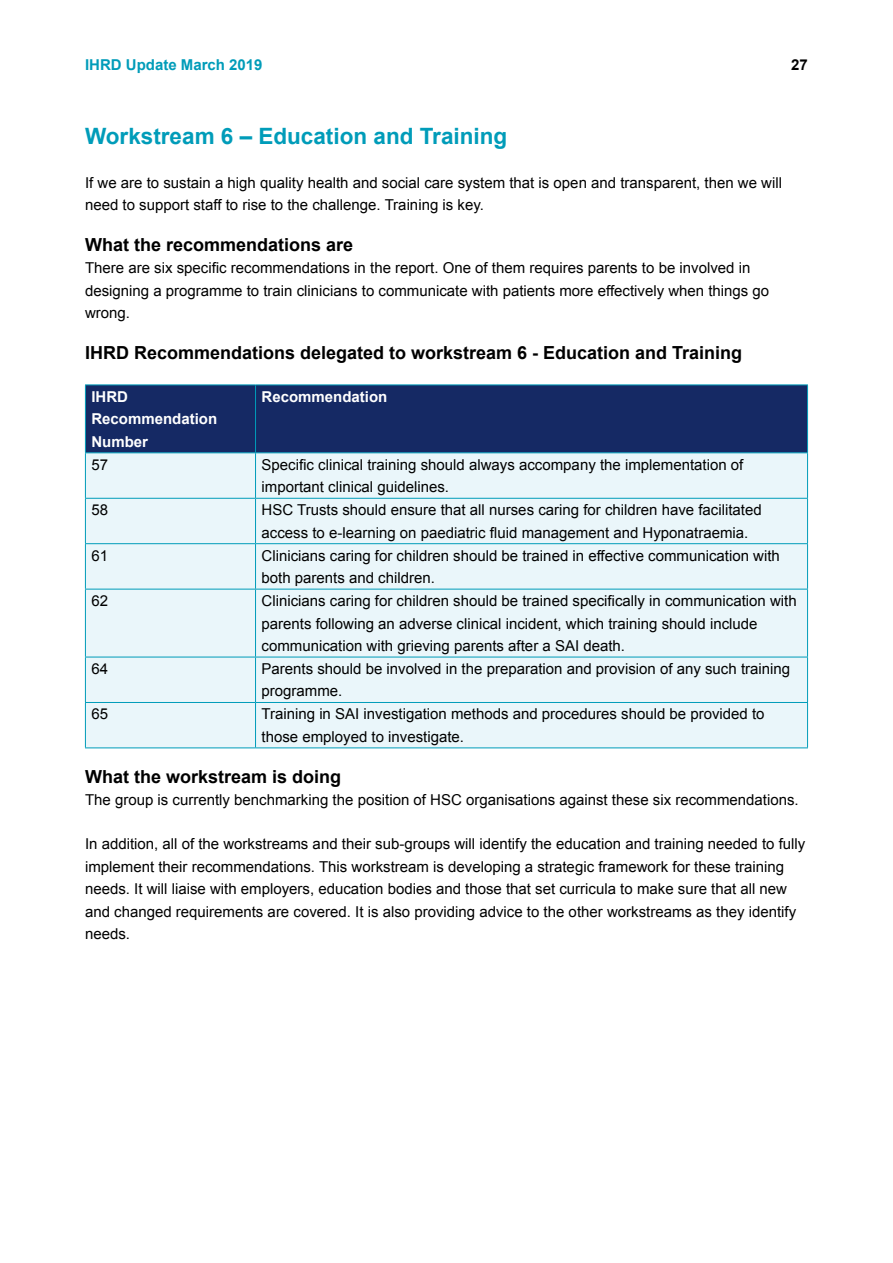
<style>
.page{position:relative;width:893px;height:1263px;background:#fff}
.page>*{position:absolute;margin:0;border:0;box-sizing:border-box;transform-origin:0 0}
.t1{font:700 22.5px "Arial";color:#009cb9}
.t2{font:700 18px "Arial";color:#000}
.t3{font:15px/22.5px "Arial";color:#000}
.t4{font:700 15px/22.5px "Arial";color:#fff}
.t5{font:700 15px "Arial";color:#009cb9}
.t6{font:700 15px "Arial";color:#000}
</style>
<div class="page">
<div style="left:86px;top:385px;width:721px;height:67px;background:#152964"></div>
<div style="left:86px;top:453px;width:721px;height:294px;background:#eaf6fa"></div>
<hr style="left:85px;top:384px;width:171px;height:1px;background:#009cb9">
<hr style="left:85px;top:385px;width:1px;height:67px;background:#009cb9">
<hr style="left:256px;top:384px;width:552px;height:1px;background:#009cb9">
<hr style="left:255px;top:385px;width:1px;height:67px;background:#009cb9">
<hr style="left:807px;top:385px;width:1px;height:67px;background:#009cb9">
<hr style="left:85px;top:452px;width:171px;height:1px;background:#009cb9">
<hr style="left:85px;top:453px;width:1px;height:45px;background:#009cb9">
<hr style="left:256px;top:452px;width:552px;height:1px;background:#009cb9">
<hr style="left:255px;top:453px;width:1px;height:45px;background:#009cb9">
<hr style="left:807px;top:453px;width:1px;height:45px;background:#009cb9">
<hr style="left:85px;top:498px;width:171px;height:1px;background:#009cb9">
<hr style="left:85px;top:499px;width:1px;height:44px;background:#009cb9">
<hr style="left:256px;top:498px;width:552px;height:1px;background:#009cb9">
<hr style="left:255px;top:499px;width:1px;height:44px;background:#009cb9">
<hr style="left:807px;top:499px;width:1px;height:44px;background:#009cb9">
<hr style="left:85px;top:543px;width:171px;height:1px;background:#009cb9">
<hr style="left:85px;top:544px;width:1px;height:45px;background:#009cb9">
<hr style="left:256px;top:543px;width:552px;height:1px;background:#009cb9">
<hr style="left:255px;top:544px;width:1px;height:45px;background:#009cb9">
<hr style="left:807px;top:544px;width:1px;height:45px;background:#009cb9">
<hr style="left:85px;top:589px;width:171px;height:1px;background:#009cb9">
<hr style="left:85px;top:589px;width:1px;height:68px;background:#009cb9">
<hr style="left:256px;top:589px;width:552px;height:1px;background:#009cb9">
<hr style="left:255px;top:589px;width:1px;height:68px;background:#009cb9">
<hr style="left:807px;top:589px;width:1px;height:68px;background:#009cb9">
<hr style="left:85px;top:657px;width:171px;height:1px;background:#009cb9">
<hr style="left:85px;top:657px;width:1px;height:45px;background:#009cb9">
<hr style="left:256px;top:657px;width:552px;height:1px;background:#009cb9">
<hr style="left:255px;top:657px;width:1px;height:45px;background:#009cb9">
<hr style="left:807px;top:657px;width:1px;height:45px;background:#009cb9">
<hr style="left:85px;top:702px;width:171px;height:1px;background:#009cb9">
<hr style="left:85px;top:703px;width:1px;height:44px;background:#009cb9">
<hr style="left:256px;top:702px;width:552px;height:1px;background:#009cb9">
<hr style="left:255px;top:703px;width:1px;height:44px;background:#009cb9">
<hr style="left:807px;top:703px;width:1px;height:44px;background:#009cb9">
<hr style="left:85px;top:747px;width:171px;height:1px;background:#009cb9">
<hr style="left:256px;top:747px;width:552px;height:1px;background:#009cb9">
<p class="t5" style="left:85px;top:54px;width:179px">IHRD Update March 2019</p>
<p class="t6" style="left:791px;top:54px;width:18px">27</p>
<p class="t1" style="left:85px;top:121px;width:424px">Workstream 6 – Education and Training</p>
<p class="t3" style="left:85px;top:171px;width:699px">If we are to sustain a high quality health and social care system that is open and transparent, then we will need to support staff to rise to the challenge. Training is key.</p>
<p class="t2" style="left:85px;top:233px;width:270px">What the recommendations are</p>
<p class="t3" style="left:85px;top:257px;width:686px">There are six specific recommendations in the report. One of them requires parents to be involved in designing a programme to train clinicians to communicate with patients more effectively when things go wrong.</p>
<p class="t2" style="left:85px;top:341px;width:659px">IHRD Recommendations delegated to workstream 6 - Education and Training</p>
<p class="t4" style="left:91px;top:386px;width:127px">IHRD<br>Recommendation<br>Number</p>
<p class="t4" style="left:262px;top:386px;width:127px">Recommendation</p>
<p class="t3" style="left:91px;top:453px;width:18px">57</p>
<p class="t3" style="left:262px;top:453px;width:483px">Specific clinical training should always accompany the implementation of important clinical guidelines.</p>
<p class="t3" style="left:91px;top:499px;width:18px">58</p>
<p class="t3" style="left:262px;top:499px;width:502px">HSC Trusts should ensure that all nurses caring for children have facilitated access to e-learning on paediatric fluid management and Hyponatraemia.</p>
<p class="t3" style="left:91px;top:544px;width:18px">61</p>
<p class="t3" style="left:262px;top:544px;width:520px">Clinicians caring for children should be trained in effective communication with both parents and children.</p>
<p class="t3" style="left:91px;top:590px;width:18px">62</p>
<p class="t3" style="left:262px;top:590px;width:537px">Clinicians caring for children should be trained specifically in communication with parents following an adverse clinical incident, which training should include communication with grieving parents after a SAI death.</p>
<p class="t3" style="left:91px;top:658px;width:18px">64</p>
<p class="t3" style="left:262px;top:658px;width:530px">Parents should be involved in the preparation and provision of any such training programme.</p>
<p class="t3" style="left:91px;top:703px;width:18px">65</p>
<p class="t3" style="left:262px;top:703px;width:505px">Training in SAI investigation methods and procedures should be provided to those employed to investigate.</p>
<p class="t2" style="left:85px;top:765px;width:258px">What the workstream is doing</p>
<p class="t3" style="left:85px;top:789px;width:715px">The group is currently benchmarking the position of HSC organisations against these six recommendations.</p>
<p class="t3" style="left:85px;top:833px;width:722px">In addition, all of the workstreams and their sub-groups will identify the education and training needed to fully implement their recommendations. This workstream is developing a strategic framework for these training needs. It will liaise with employers, education bodies and those that set curricula to make sure that all new and changed requirements are covered. It is also providing advice to the other workstreams as they identify needs.</p>
</div>
